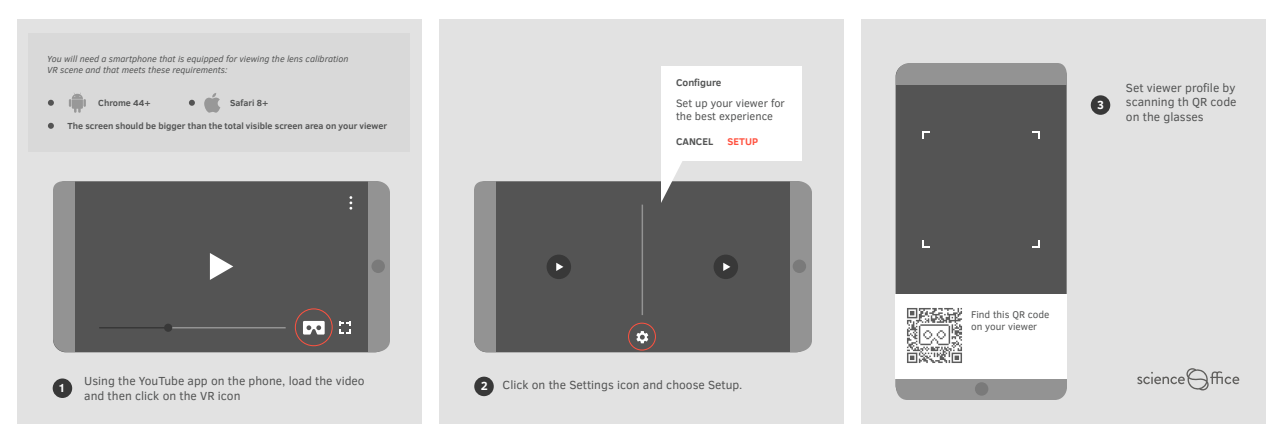
<style>
.page{position:relative;width:1280px;height:443px;background:#fff}
.page>*{position:absolute;margin:0;border:0;box-sizing:border-box;transform-origin:0 0}
.t1{font:12px/14.4px "Clear Sans";color:#535454;text-align:justify}
.t2{font:700 12px "Clear Sans";color:#fff}
.t3{font:11px/13.2px "Clear Sans";color:#535454}
.t4{font:10px/12px "Clear Sans";color:#535454}
.t5{font:700 10px "Clear Sans";color:#535454}
.t6{font:700 10px "Clear Sans";color:#ff5240}
.t7{font:italic 9px/11px "Clear Sans";color:#535454}
.t8{font:700 9px "Clear Sans";color:#535454}
</style>
<div class="page">
<div style="left:17px;top:19px;width:404px;height:405px;background:#e2e2e2"></div>
<div style="left:439px;top:19px;width:405px;height:405px;background:#e2e2e2"></div>
<div style="left:861px;top:19px;width:405px;height:405px;background:#e2e2e2"></div>
<div style="left:53px;top:181px;width:335px;height:171px;background:#545454;border-radius:13px"></div>
<div style="left:53px;top:181px;width:22px;height:171px;background:#939393"></div>
<div style="left:368px;top:181px;width:22px;height:171px;background:#939393"></div>
<div style="left:371px;top:260px;width:14px;height:13px;background:#7a7a7a;border-radius:50%"></div>
<svg style="left:210px;top:253px;width:23px;height:27px"></svg>
<hr style="left:100px;top:327px;width:69px;height:2px;background:#383838">
<hr style="left:168px;top:327px;width:118px;height:2px;background:#939393">
<div style="left:164px;top:324px;width:8px;height:8px;background:#383838;border-radius:50%"></div>
<svg style="left:339px;top:322px;width:12px;height:12px"></svg>
<svg style="left:303px;top:321px;width:22px;height:14px"></svg>
<svg style="left:349px;top:196px;width:3px;height:14px"></svg>
<div style="left:295px;top:308px;width:38px;height:38px;border:1px solid #ff5240;border-radius:50%"></div>
<div style="left:474px;top:181px;width:335px;height:171px;background:#545454;border-radius:13px"></div>
<div style="left:474px;top:181px;width:22px;height:171px;background:#939393"></div>
<div style="left:790px;top:181px;width:22px;height:171px;background:#939393"></div>
<div style="left:793px;top:260px;width:13px;height:13px;background:#7a7a7a;border-radius:50%"></div>
<svg style="left:636px;top:331px;width:12px;height:12px"></svg>
<hr style="left:642px;top:205px;width:1px;height:110px;background:#939393">
<div style="left:547px;top:255px;width:24px;height:24px;background:#383838;border-radius:50%"></div>
<svg style="left:556px;top:263px;width:7px;height:8px"></svg>
<div style="left:714px;top:255px;width:24px;height:24px;background:#383838;border-radius:50%"></div>
<svg style="left:723px;top:263px;width:7px;height:8px"></svg>
<div style="left:628px;top:323px;width:28px;height:28px;border:1px solid #ff5240;border-radius:50%"></div>
<div style="left:661px;top:67px;width:141px;height:94px;background:#fff"></div>
<svg style="left:661px;top:161px;width:22px;height:42px"></svg>
<div style="left:896px;top:64px;width:171px;height:334px;background:#545454;border-radius:13px"></div>
<div style="left:896px;top:63px;width:171px;height:22px;background:#939393"></div>
<div style="left:896px;top:379px;width:171px;height:21px;background:#939393"></div>
<div style="left:975px;top:382px;width:13px;height:14px;background:#7a7a7a;border-radius:50%"></div>
<div style="left:896px;top:294px;width:171px;height:85px;background:#fff"></div>
<img style="left:907px;top:308px;width:55px;height:55px">
<svg style="left:922px;top:131px;width:8px;height:7px"></svg>
<svg style="left:1032px;top:131px;width:8px;height:7px"></svg>
<svg style="left:1032px;top:241px;width:8px;height:7px"></svg>
<svg style="left:922px;top:241px;width:8px;height:7px"></svg>
<div style="left:53px;top:378px;width:19px;height:20px;background:#383838;border-radius:50%"></div>
<div style="left:474px;top:377px;width:20px;height:19px;background:#383838;border-radius:50%"></div>
<div style="left:28px;top:33px;width:382px;height:119px;background:#d9d9d9"></div>
<svg style="left:204px;top:93px;width:16px;height:20px"></svg>
<svg style="left:69px;top:93px;width:17px;height:20px"></svg>
<svg style="left:48px;top:100px;width:6px;height:6px"></svg>
<svg style="left:189px;top:100px;width:6px;height:6px"></svg>
<svg style="left:48px;top:123px;width:6px;height:6px"></svg>
<div style="left:1091px;top:95px;width:19px;height:20px;background:#383838;border-radius:50%"></div>
<svg style="left:1137px;top:368px;width:102px;height:23px"></svg>
<p class="t7" style="left:47px;top:54px;width:303px">You will need a smartphone that is equipped for viewing the lens calibration<br>VR scene and that meets these requirements:</p>
<p class="t8" style="left:98px;top:96px;width:54px">Chrome 44+</p>
<p class="t8" style="left:230px;top:96px;width:40px">Safari 8+</p>
<p class="t8" style="left:68px;top:119px;width:321px">The screen should be bigger than the total visible screen area on your viewer</p>
<p class="t5" style="left:676px;top:75px;width:47px">Configure</p>
<p class="t3" style="left:676px;top:97px;width:110px">Set up your viewer for the best experience</p>
<p class="t5" style="left:676px;top:134px;width:39px">CANCEL</p>
<p class="t6" style="left:728px;top:134px;width:32px">SETUP</p>
<p class="t1" style="left:84px;top:374px;width:282px">Using the YouTube app on the phone, load the video and then click on the VR icon</p>
<p class="t2" style="left:58px;top:379px;width:9px">1</p>
<p class="t2" style="left:481px;top:377px;width:9px">2</p>
<p class="t1" style="left:503px;top:378px;width:241px">Click on the Settings icon and choose Setup.</p>
<p class="t2" style="left:1097px;top:96px;width:9px">3</p>
<p class="t1" style="left:1126px;top:80px;width:112px">Set viewer profile by scanning th QR code on the glasses</p>
<p class="t4" style="left:971px;top:308px;width:80px">Find this QR code on your viewer</p>
</div>
